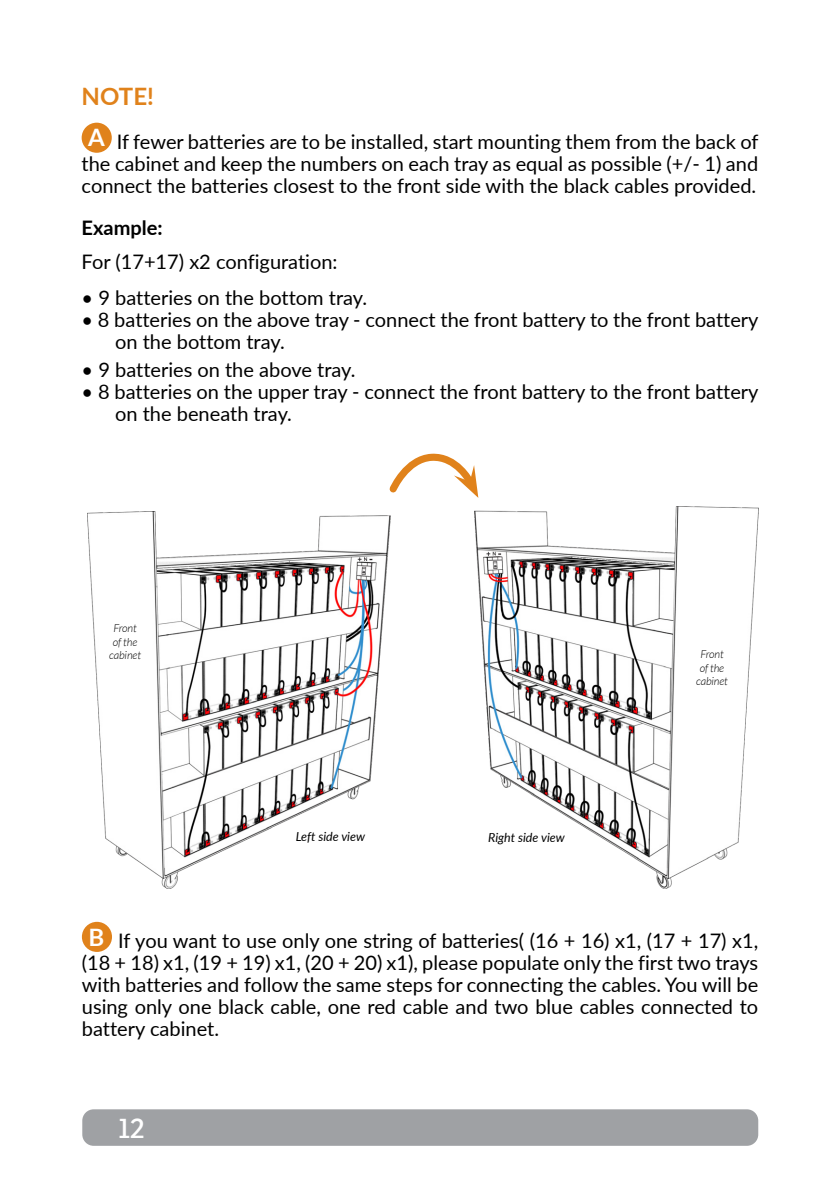
<style>
.page{position:relative;width:840px;height:1191px;background:#fff}
.page>*{position:absolute;margin:0;border:0;box-sizing:border-box;transform-origin:0 0}
.t1{font:28px "Ronnia";color:#fff}
.t2{font:700 24px "Lato";color:#e0821b}
.t3{font:20px/22px "Lato";color:#000}
.t4{font:700 20px "Lato";color:#000}
.t5{font:italic 12.4px "Lato";color:#000}
.t6{font:italic 300 11px/13.2px "Lato";letter-spacing:-.01em;color:#000;text-align:center}
.s1{font-weight:700;font-size:24px;color:#fff}
</style>
<div class="page">
<div style="left:82px;top:1109px;width:675px;height:36px;background:#9fa1a4;border-radius:11px"></div>
<div style="left:82px;top:921px;width:30px;height:31px;background:#e0821b;border-radius:50%"></div>
<img style="left:474px;top:507px;width:283px;height:381px">
<img style="left:88px;top:511px;width:302px;height:377px">
<svg style="left:389px;top:453px;width:89px;height:45px"></svg>
<div style="left:82px;top:123px;width:30px;height:30px;background:#e0821b;border-radius:50%"></div>
<p class="t2" style="left:82px;top:79px;width:74px">NOTE!</p>
<p class="t3" style="left:82px;top:130px;width:678px;text-align:center"><sup>A</sup> If fewer batteries are to be installed, start mounting them from the back of the cabinet and keep the numbers on each tray as equal as possible (+/- 1) and connect the batteries closest to the front side with the black cables provided.</p>
<p class="t4" style="left:82px;top:213px;width:82px">Example:</p>
<p class="t3" style="left:82px;top:250px;width:257px">For (17+17) x2 configuration:</p>
<p class="t3" style="left:82px;top:286px;width:287px">• 9 batteries on the bottom tray.</p>
<p class="t3" style="left:115px;top:308px;width:644px;text-indent:-33px">• 8 batteries on the above tray - connect the front battery to the front battery on the bottom tray.</p>
<p class="t3" style="left:82px;top:358px;width:275px">• 9 batteries on the above tray.</p>
<p class="t3" style="left:115px;top:380px;width:644px;text-indent:-33px">• 8 batteries on the upper tray - connect the front battery to the front battery on the beneath tray.</p>
<p class="t6" style="left:109px;top:622px;width:33px">Front of the cabinet</p>
<p class="t5" style="left:295px;top:828px;width:71px">Left side view</p>
<p class="t5" style="left:488px;top:828px;width:78px">Right side view</p>
<p class="t6" style="left:695px;top:648px;width:33px">Front of the cabinet</p>
<p class="t3" style="left:82px;top:928px;width:677px;text-align:justify;text-indent:7px"><span class="s1">B</span> If you want to use only one string of batteries( (16 + 16) x1, (17 + 17) x1, (18 + 18) x1, (19 + 19) x1, (20 + 20) x1), please populate only the first two trays with batteries and follow the same steps for connecting the cables. You will be using only one black cable, one red cable and two blue cables connected to battery cabinet.</p>
<h1 class="t1" style="left:118px;top:1110px;width:28px">12</h1>
</div>
